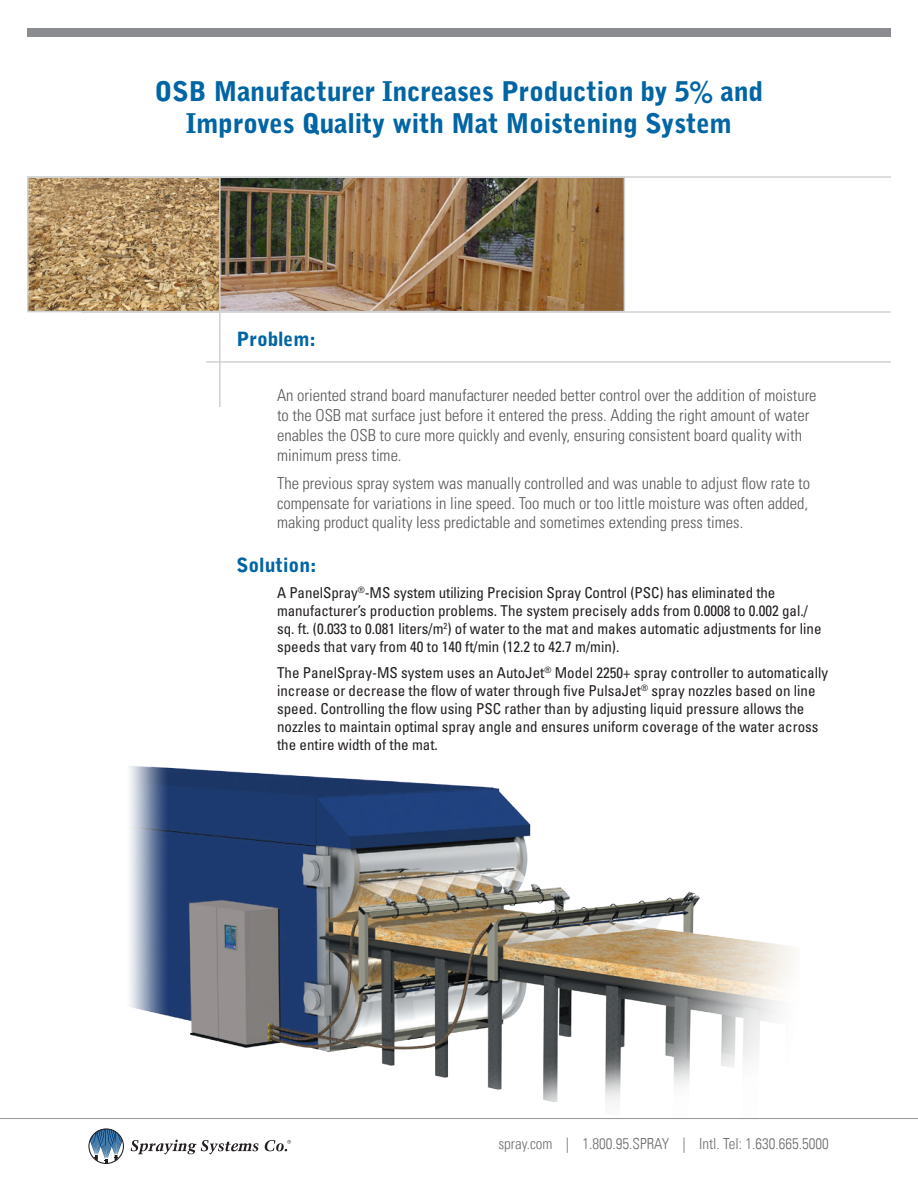
<style>
.page{position:relative;width:918px;height:1188px;background:#fff}
.page>*{position:absolute;margin:0;border:0;box-sizing:border-box;transform-origin:0 0}
.Headline{font:900 27px/32.4px "Bell Gothic Std";letter-spacing:-.01em;color:#0065a4;text-align:center}
.Sm_Blue_Subhead{font:900 19.5px "Bell Gothic Std";color:#0065a4}
.Customer_Profile_Cop{font:300 condensed 16.5px/19.8px "Univers LT Std";color:#57585a}
.footer_text{font:300 condensed 15.3px "Univers LT";color:#6c6d70}
.Body_indented{font:condensed 15px/18px "Univers LT Std";color:#231f20}
</style>
<div class="page">
<img style="left:130px;top:766px;width:664px;height:337px">
<img style="left:30px;top:180px;width:592px;height:129px">
<hr style="left:27px;top:176px;width:864px;height:2px;background:#d1d2d4">
<hr style="left:81px;top:311px;width:810px;height:2px;background:#d1d2d4">
<hr style="left:219px;top:177px;width:2px;height:230px;background:#d1d2d4">
<hr style="left:206px;top:361px;width:685px;height:2px;background:#d1d2d4">
<div style="left:27px;top:28px;width:864px;height:8px;background:#8a8c8f"></div>
<div style="left:27px;top:177px;width:598px;height:135px;border:2px solid #d1d2d4"></div>
<hr style="left:0;top:1118px;width:918px;height:1px;background:#939598">
<svg style="left:88px;top:1128px;width:36px;height:36px"></svg>
<svg style="left:131px;top:1140px;width:128px;height:14px"></svg>
<svg style="left:265px;top:1140px;width:26px;height:11px"></svg>
<p class="Headline" style="left:154px;top:75px;width:611px">OSB Manufacturer Increases Production by 5% and<br>Improves Quality with Mat Moistening System</p>
<p class="Sm_Blue_Subhead" style="left:237px;top:327px;width:81px">Problem:</p>
<p class="Customer_Profile_Cop" style="left:277px;top:386px;width:541px">An oriented strand board manufacturer needed better control over the addition of moisture to the OSB mat surface just before it entered the press. Adding the right amount of water enables the OSB to cure more quickly and evenly, ensuring consistent board quality with minimum press time.</p>
<p class="Customer_Profile_Cop" style="left:277px;top:473px;width:535px">The previous spray system was manually controlled and was unable to adjust flow rate to compensate for variations in line speed. Too much or too little moisture was often added, making product quality less predictable and sometimes extending press times.</p>
<p class="Sm_Blue_Subhead" style="left:237px;top:554px;width:82px">Solution:</p>
<p class="Body_indented" style="left:277px;top:584px;width:546px">A PanelSpray<sup>®</sup>-MS system utilizing Precision Spray Control (PSC) has eliminated the manufacturer’s production problems. The system precisely adds from 0.0008 to 0.002 gal./ sq. ft. (0.033 to 0.081 liters/m<sup>2</sup>) of water to the mat and makes automatic adjustments for line speeds that vary from 40 to 140 ft/min (12.2 to 42.7 m/min).</p>
<p class="Body_indented" style="left:277px;top:664px;width:553px">The PanelSpray-MS system uses an AutoJet<sup>®</sup> Model 2250+ spray controller to automatically increase or decrease the flow of water through five PulsaJet<sup>®</sup> spray nozzles based on line speed. Controlling the flow using PSC rather than by adjusting liquid pressure allows the nozzles to maintain optimal spray angle and ensures uniform coverage of the water across the entire width of the mat.</p>
<p class="footer_text" style="left:498px;top:1134px;width:332px">spray.com | 1.800.95.SPRAY | Intl. Tel: 1.630.665.5000</p>
</div>
